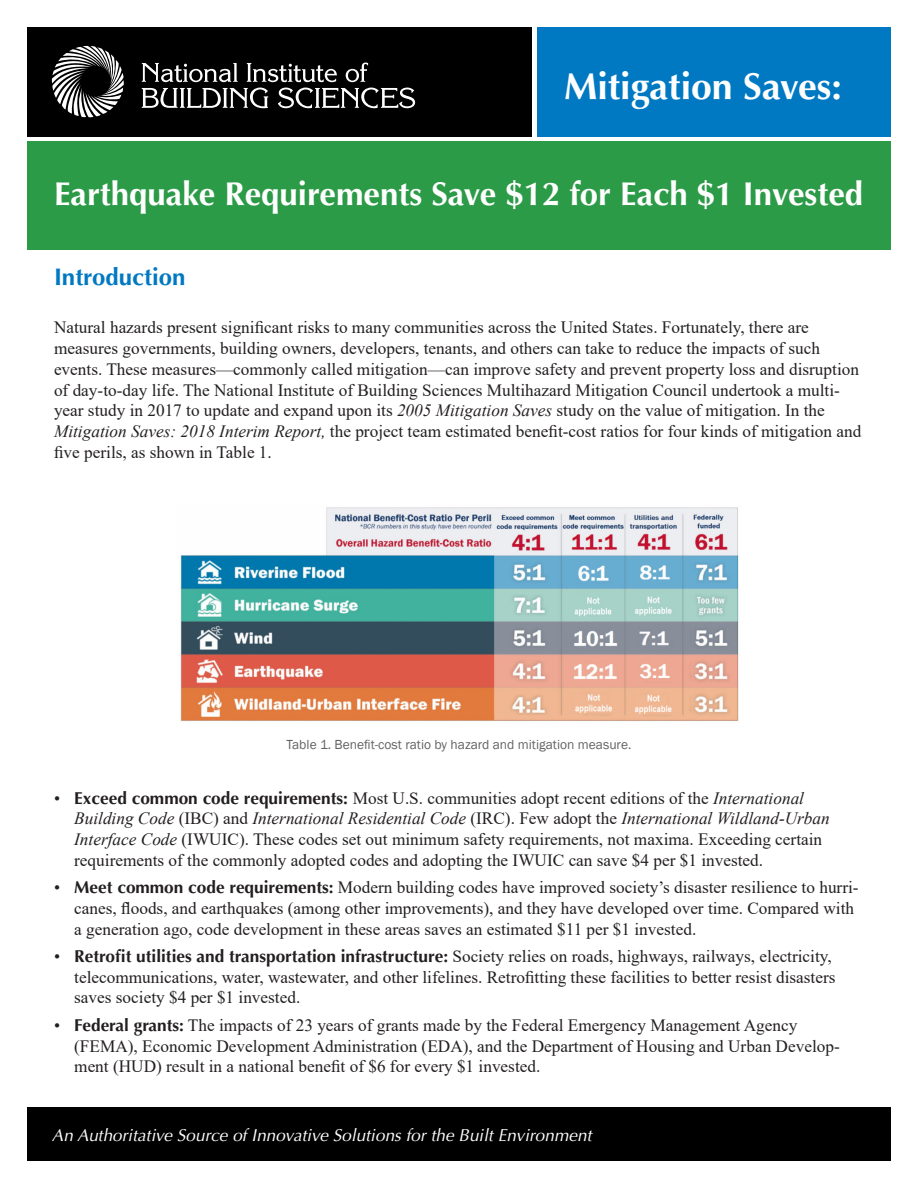
<style>
.page{position:relative;width:918px;height:1188px;background:#fff}
.page>*{position:absolute;margin:0;border:0;box-sizing:border-box;transform-origin:0 0}
.t1{font:700 37.5px "Optima";color:#fff}
.ProgramName_Front{font:700 33px "Optima";color:#fff}
.heading{font:700 24px "Optima";color:#0079c2}
.bullets{font:17.25px/20.7px "Times New Roman";color:#231f20}
.t2{font:italic 17.25px "Optima";color:#fff}
.t3{font:13.5px "Franklin Gothic";color:#636366}
.s1{font-style:italic}
.s2{font-family:"Optima";font-weight:700}
</style>
<div class="page">
<div style="left:27px;top:27px;width:505px;height:109px;background:#000"></div>
<div style="left:27px;top:1107px;width:864px;height:54px;background:#000"></div>
<div style="left:537px;top:27px;width:354px;height:109px;background:#0079c2"></div>
<div style="left:27px;top:141px;width:864px;height:108px;background:#2c9b47"></div>
<svg style="left:52px;top:46px;width:72px;height:71px"></svg>
<svg style="left:142px;top:88px;width:273px;height:20px"></svg>
<svg style="left:142px;top:63px;width:226px;height:19px"></svg>
<img style="left:180px;top:507px;width:559px;height:214px">
<p class="t1" style="left:564px;top:64px;width:279px">Mitigation Saves:</p>
<p class="ProgramName_Front" style="left:54px;top:175px;width:811px">Earthquake Requirements Save $12 for Each $1 Invested</p>
<p class="heading" style="left:54px;top:263px;width:133px">Introduction</p>
<p class="bullets" style="left:54px;top:317px;width:809px">Natural hazards present significant risks to many communities across the United States. Fortunately, there are measures governments, building owners, developers, tenants, and others can take to reduce the impacts of such events. These measures—commonly called mitigation—can improve safety and prevent property loss and disruption of day-to-day life. The National Institute of Building Sciences Multihazard Mitigation Council undertook a multi&shy;year study in 2017 to update and expand upon its <span class="s1">2005 Mitigation Saves</span> study on the value of mitigation. In the <span class="s1">Mitigation Saves: 2018 Interim Report,</span> the project team estimated benefit-cost ratios for four kinds of mitigation and five perils, as shown in Table 1.</p>
<p class="t3" style="left:287px;top:736px;width:346px">Table 1. Benefit-cost ratio by hazard and mitigation measure.</p>
<p class="bullets" style="left:74px;top:787px;width:757px;text-indent:-20px">• <span class="s2">Exceed common code requirements:</span> Most U.S. communities adopt recent editions of the <span class="s1">International Building Code</span> (IBC) and <span class="s1">International Residential Code</span> (IRC). Few adopt the <span class="s1">International Wildland-Urban Interface Code</span> (IWUIC). These codes set out minimum safety requirements, not maxima. Exceeding certain requirements of the commonly adopted codes and adopting the IWUIC can save $4 per $1 invested.</p>
<p class="bullets" style="left:74px;top:876px;width:786px;text-indent:-20px">• <span class="s2">Meet common code requirements:</span> Modern building codes have improved society’s disaster resilience to hurri&shy;canes, floods, and earthquakes (among other improvements), and they have developed over time. Compared with a generation ago, code development in these areas saves an estimated $11 per $1 invested.</p>
<p class="bullets" style="left:74px;top:945px;width:763px;text-indent:-20px">• <span class="s2">Retrofit utilities and transportation infrastructure:</span> Society relies on roads, highways, railways, electricity, telecommunications, water, wastewater, and other lifelines. Retrofitting these facilities to better resist disasters saves society $4 per $1 invested.</p>
<p class="bullets" style="left:74px;top:1014px;width:767px;text-indent:-20px">• <span class="s2">Federal grants:</span> The impacts of 23 years of grants made by the Federal Emergency Management Agency (FEMA), Economic Development Administration (EDA), and the Department of Housing and Urban Develop&shy;ment (HUD) result in a national benefit of $6 for every $1 invested.</p>
<p class="t2" style="left:52px;top:1126px;width:541px">An Authoritative Source of Innovative Solutions for the Built Environment</p>
</div>
